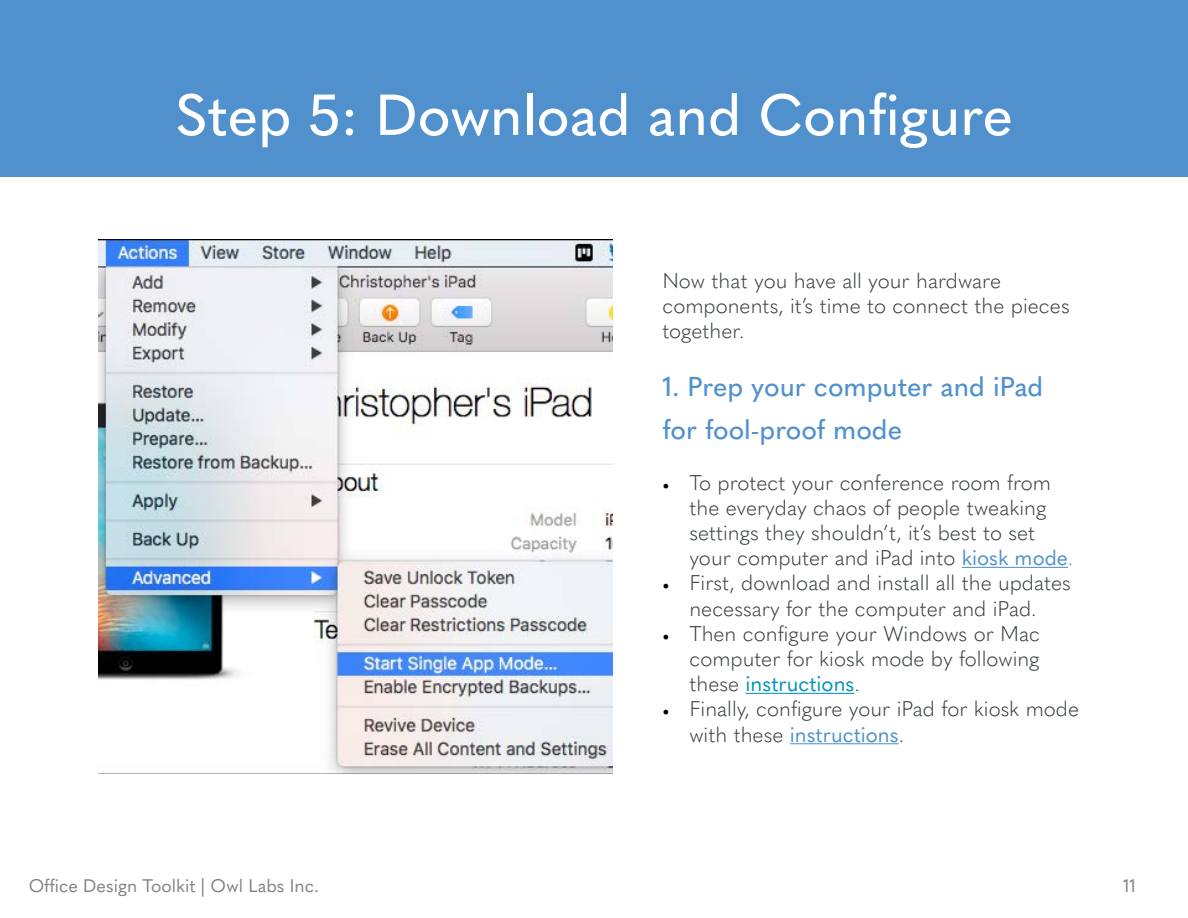
<style>
.page{position:relative;width:1188px;height:918px;background:#fff}
.page>*{position:absolute;margin:0;border:0;box-sizing:border-box;transform-origin:0 0}
.t1{font:500 57px "Quasimoda";color:#fff}
.t2{font:500 27px/43.2px "Quasimoda";color:#5091cd}
.t3{font:300 21px/25.2px "Quasimoda";color:#383e40}
.t4{font:18px "Quasimoda";color:#808285}
.s1{font-family:"Minion Pro";font-weight:400;font-size:18px;color:#000}
.s2{font-weight:400;color:#5091cd}
.s3{color:#5091cd}
.s4{font-weight:400;color:#0091bd}
</style>
<div class="page">
<div style="left:0;top:0;width:1188px;height:176px;background:#5091cd"></div>
<hr style="left:962px;top:567px;width:106px;height:1px;background:#5091cd">
<hr style="left:746px;top:693px;width:108px;height:1px;background:#0091bd">
<hr style="left:790px;top:743px;width:109px;height:1px;background:#5091cd">
<img style="left:99px;top:240px;width:513px;height:534px">
<h1 class="t1" style="left:175px;top:71px;width:840px">Step 5: Download and Configure</h1>
<p class="t3" style="left:662px;top:267px;width:409px">Now that you have all your hardware components, it’s time to connect the pieces together.</p>
<p class="t2" style="left:662px;top:363px;width:382px">1. Prep your computer and iPad for fool-proof mode</p>
<p class="t3" style="left:689px;top:468px;width:385px;text-indent:-27px"><span class="s1">•</span> To protect your conference room from the everyday chaos of people tweaking settings they shouldn’t, it’s best to set your computer and iPad into <span class="s2">kiosk mode</span><span class="s3">.</span></p>
<p class="t3" style="left:662px;top:569px;width:410px;text-align:center"><span class="s1">•</span> First, download and install all the updates necessary for the computer and iPad.</p>
<p class="t3" style="left:689px;top:620px;width:352px;text-align:justify;text-indent:-27px"><span class="s1">•</span> Then configure your Windows or Mac computer for kiosk mode by following these <span class="s4">instructions</span>.</p>
<p class="t3" style="left:689px;top:695px;width:391px;text-indent:-27px"><span class="s1">•</span> Finally, configure your iPad for kiosk mode with these <span class="s2">instructions</span>.</p>
<p class="t4" style="left:29px;top:872px;width:292px">Office Design Toolkit | Owl Labs Inc.</p>
<p class="t4" style="left:1123px;top:872px;width:14px">11</p>
</div>
